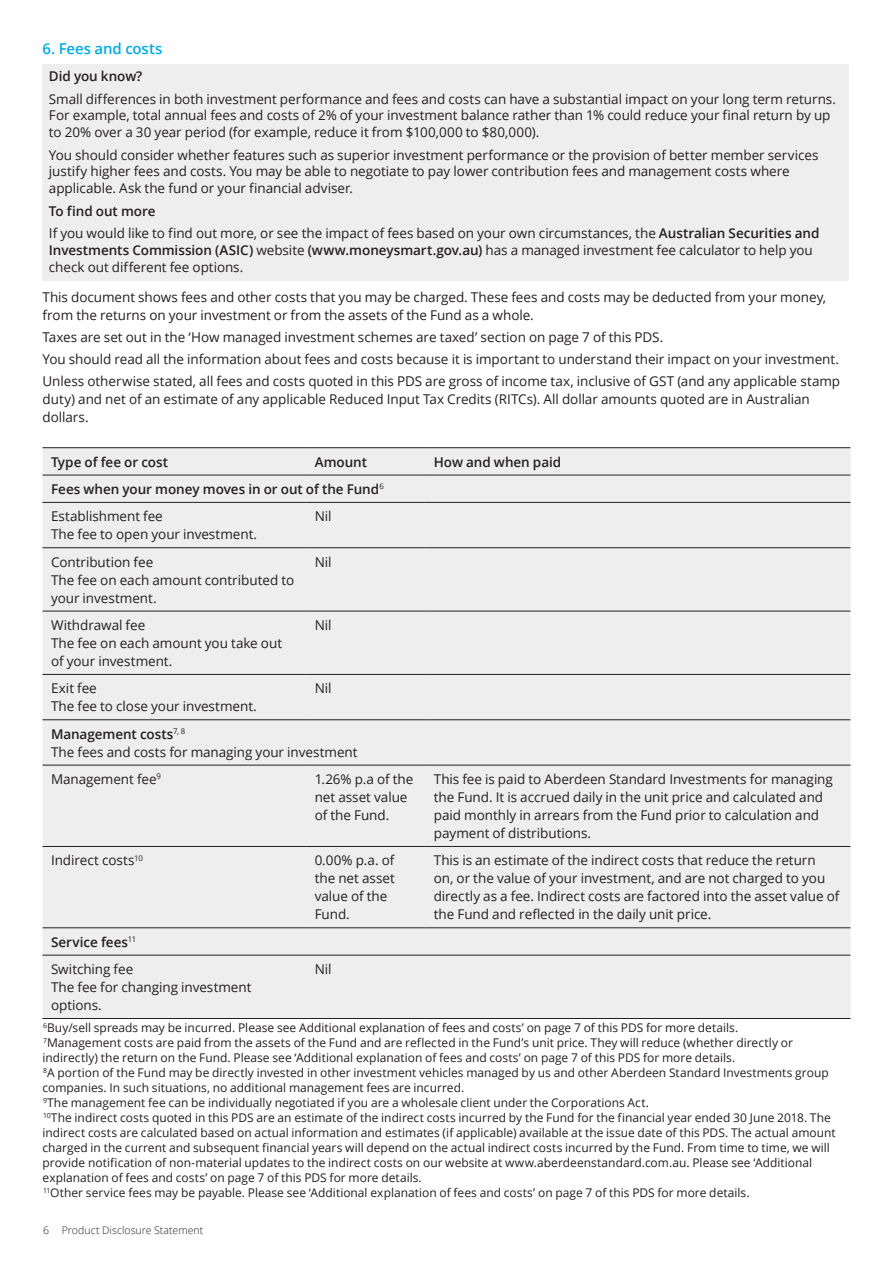
<style>
.page{position:relative;width:893px;height:1263px;background:#fff}
.page>*{position:absolute;margin:0;border:0;box-sizing:border-box;transform-origin:0 0}
._06_Subhead_2___10{font:600 15px "Open Sans";letter-spacing:-.005em;color:#00abe7}
.T2_Table_Text_9pt{font:13.5px/18px "Open Sans";letter-spacing:-.005em;color:#231f20}
._04_Body_Text___Spac{font:13.5px/16.5px "Open Sans";letter-spacing:-.005em;color:#231f20}
._03_1_Body_Text_Spac{font:13.5px/18px "Open Sans";letter-spacing:-.005em;color:#231f20}
.T2_Table_Text_9pt-2{font:600 13.5px "Open Sans";letter-spacing:-.005em;color:#231f20}
._06_Subhead_2___Blac{font:600 13.5px "Open Sans";letter-spacing:-.005em;color:#231f20}
._17_Footnote_Source{font:12px/15px "Open Sans";color:#231f20}
.t1{font:300 10.5px "Open Sans";letter-spacing:.005em;color:#231f20}
.s1{font-weight:600}
</style>
<div class="page">
<div style="left:43px;top:448px;width:807px;height:570px;background:#eeeeef"></div>
<hr style="left:43px;top:447px;width:263px;height:1px;background:#231f20">
<hr style="left:306px;top:447px;width:119px;height:1px;background:#231f20">
<hr style="left:425px;top:447px;width:425px;height:1px;background:#231f20">
<hr style="left:43px;top:475px;width:263px;height:1px;background:#231f20">
<hr style="left:306px;top:475px;width:119px;height:1px;background:#231f20">
<hr style="left:425px;top:475px;width:425px;height:1px;background:#231f20">
<hr style="left:43px;top:502px;width:263px;height:1px;background:#231f20">
<hr style="left:306px;top:502px;width:119px;height:1px;background:#231f20">
<hr style="left:425px;top:502px;width:425px;height:1px;background:#231f20">
<hr style="left:43px;top:547px;width:263px;height:1px;background:#231f20">
<hr style="left:306px;top:547px;width:119px;height:1px;background:#231f20">
<hr style="left:425px;top:547px;width:425px;height:1px;background:#231f20">
<hr style="left:43px;top:611px;width:263px;height:1px;background:#231f20">
<hr style="left:306px;top:611px;width:119px;height:1px;background:#231f20">
<hr style="left:425px;top:611px;width:425px;height:1px;background:#231f20">
<hr style="left:43px;top:674px;width:263px;height:1px;background:#231f20">
<hr style="left:306px;top:674px;width:119px;height:1px;background:#231f20">
<hr style="left:425px;top:674px;width:425px;height:1px;background:#231f20">
<hr style="left:43px;top:719px;width:263px;height:1px;background:#231f20">
<hr style="left:306px;top:719px;width:119px;height:1px;background:#231f20">
<hr style="left:425px;top:719px;width:425px;height:1px;background:#231f20">
<hr style="left:43px;top:765px;width:263px;height:1px;background:#231f20">
<hr style="left:306px;top:765px;width:119px;height:1px;background:#231f20">
<hr style="left:425px;top:765px;width:425px;height:1px;background:#231f20">
<hr style="left:43px;top:846px;width:263px;height:1px;background:#231f20">
<hr style="left:306px;top:846px;width:119px;height:1px;background:#231f20">
<hr style="left:425px;top:846px;width:425px;height:1px;background:#231f20">
<hr style="left:43px;top:927px;width:263px;height:1px;background:#231f20">
<hr style="left:306px;top:927px;width:119px;height:1px;background:#231f20">
<hr style="left:425px;top:927px;width:425px;height:1px;background:#231f20">
<hr style="left:43px;top:955px;width:263px;height:1px;background:#231f20">
<hr style="left:306px;top:955px;width:119px;height:1px;background:#231f20">
<hr style="left:425px;top:955px;width:425px;height:1px;background:#231f20">
<hr style="left:43px;top:1018px;width:263px;height:1px;background:#231f20">
<hr style="left:306px;top:1018px;width:119px;height:1px;background:#231f20">
<hr style="left:425px;top:1018px;width:425px;height:1px;background:#231f20">
<div style="left:43px;top:64px;width:806px;height:217px;background:#eeeeef"></div>
<p class="_06_Subhead_2___10" style="left:43px;top:38px;width:121px">6. Fees and costs</p>
<p class="_06_Subhead_2___Blac" style="left:49px;top:67px;width:95px">Did you know?</p>
<p class="_04_Body_Text___Spac" style="left:49px;top:90px;width:789px">Small differences in both investment performance and fees and costs can have a substantial impact on your long term returns.<br>For example, total annual fees and costs of 2% of your investment balance rather than 1% could reduce your final return by up to 20% over a 30 year period (for example, reduce it from $100,000 to $80,000).</p>
<p class="_04_Body_Text___Spac" style="left:49px;top:146px;width:771px">You should consider whether features such as superior investment performance or the provision of better member services justify higher fees and costs. You may be able to negotiate to pay lower contribution fees and management costs where applicable. Ask the fund or your financial adviser.</p>
<p class="_06_Subhead_2___Blac" style="left:49px;top:201px;width:108px">To find out more</p>
<p class="_04_Body_Text___Spac" style="left:49px;top:225px;width:772px">If you would like to find out more, or see the impact of fees based on your own circumstances, the <span class="s1">Australian Securities and<br>Investments Commission (ASIC)</span> website <span class="s1">(www.moneysmart.gov.au)</span> has a managed investment fee calculator to help you check out different fee options.</p>
<p class="_03_1_Body_Text_Spac" style="left:43px;top:287px;width:785px">This document shows fees and other costs that you may be charged. These fees and costs may be deducted from your money, from the returns on your investment or from the assets of the Fund as a whole.</p>
<p class="_03_1_Body_Text_Spac" style="left:43px;top:328px;width:622px">Taxes are set out in the ‘How managed investment schemes are taxed’ section on page 7 of this PDS.</p>
<p class="_03_1_Body_Text_Spac" style="left:43px;top:350px;width:798px">You should read all the information about fees and costs because it is important to understand their impact on your investment.</p>
<p class="_03_1_Body_Text_Spac" style="left:43px;top:372px;width:799px">Unless otherwise stated, all fees and costs quoted in this PDS are gross of income tax, inclusive of GST (and any applicable stamp duty) and net of an estimate of any applicable Reduced Input Tax Credits (RITCs). All dollar amounts quoted are in Australian dollars.</p>
<p class="T2_Table_Text_9pt-2" style="left:51px;top:452px;width:119px">Type of fee or cost</p>
<p class="T2_Table_Text_9pt-2" style="left:315px;top:452px;width:54px">Amount</p>
<p class="T2_Table_Text_9pt-2" style="left:434px;top:452px;width:129px">How and when paid</p>
<p class="T2_Table_Text_9pt-2" style="left:51px;top:480px;width:334px">Fees when your money moves in or out of the Fund<sup>6</sup></p>
<p class="T2_Table_Text_9pt" style="left:51px;top:507px;width:208px">Establishment fee<br>The fee to open your investment.</p>
<p class="T2_Table_Text_9pt" style="left:315px;top:507px;width:18px">Nil</p>
<p class="T2_Table_Text_9pt" style="left:51px;top:552px;width:245px">Contribution fee<br>The fee on each amount contributed to your investment.</p>
<p class="T2_Table_Text_9pt" style="left:315px;top:552px;width:18px">Nil</p>
<p class="T2_Table_Text_9pt" style="left:51px;top:616px;width:233px">Withdrawal fee<br>The fee on each amount you take out of your investment.</p>
<p class="T2_Table_Text_9pt" style="left:315px;top:616px;width:18px">Nil</p>
<p class="T2_Table_Text_9pt" style="left:51px;top:679px;width:207px">Exit fee<br>The fee to close your investment.</p>
<p class="T2_Table_Text_9pt" style="left:315px;top:679px;width:18px">Nil</p>
<p class="T2_Table_Text_9pt" style="left:51px;top:724px;width:308px"><span class="s1">Management costs</span><sup>7,</sup> <sup>8<br></sup>The fees and costs for managing your investment</p>
<p class="T2_Table_Text_9pt" style="left:51px;top:770px;width:112px">Management fee<sup>9</sup></p>
<p class="T2_Table_Text_9pt" style="left:315px;top:770px;width:100px">1.26% p.a of the net asset value of the Fund.</p>
<p class="T2_Table_Text_9pt" style="left:434px;top:770px;width:401px">This fee is paid to Aberdeen Standard Investments for managing the Fund. It is accrued daily in the unit price and calculated and paid monthly in arrears from the Fund prior to calculation and payment of distributions.</p>
<p class="T2_Table_Text_9pt" style="left:51px;top:851px;width:93px">Indirect costs<sup>10</sup></p>
<p class="T2_Table_Text_9pt" style="left:315px;top:851px;width:82px">0.00% p.a. of the net asset value of the<br>Fund.</p>
<p class="T2_Table_Text_9pt" style="left:434px;top:851px;width:407px">This is an estimate of the indirect costs that reduce the return<br>on, or the value of your investment, and are not charged to you directly as a fee. Indirect costs are factored into the asset value of the Fund and reflected in the daily unit price.</p>
<p class="T2_Table_Text_9pt-2" style="left:51px;top:932px;width:87px">Service fees<sup>11</sup></p>
<p class="T2_Table_Text_9pt" style="left:51px;top:960px;width:202px">Switching fee<br>The fee for changing investment options.</p>
<p class="T2_Table_Text_9pt" style="left:315px;top:960px;width:18px">Nil</p>
<p class="_17_Footnote_Source" style="left:43px;top:1020px;width:697px"><sup>6</sup>Buy/sell spreads may be incurred. Please see Additional explanation of fees and costs’ on page 7 of this PDS for more details.</p>
<p class="_17_Footnote_Source" style="left:43px;top:1035px;width:752px"><sup>7</sup>Management costs are paid from the assets of the Fund and are reflected in the Fund’s unit price. They will reduce (whether directly or indirectly) the return on the Fund. Please see ‘Additional explanation of fees and costs’ on page 7 of this PDS for more details.</p>
<p class="_17_Footnote_Source" style="left:43px;top:1065px;width:788px"><sup>8</sup>A portion of the Fund may be directly invested in other investment vehicles managed by us and other Aberdeen Standard Investments group companies. In such situations, no additional management fees are incurred.</p>
<p class="_17_Footnote_Source" style="left:43px;top:1095px;width:607px"><sup>9</sup>The management fee can be individually negotiated if you are a wholesale client under the Corporations Act.</p>
<p class="_17_Footnote_Source" style="left:43px;top:1110px;width:795px"><sup>10</sup>The indirect costs quoted in this PDS are an estimate of the indirect costs incurred by the Fund for the financial year ended 30 June 2018. The indirect costs are calculated based on actual information and estimates (if applicable) available at the issue date of this PDS. The actual amount charged in the current and subsequent financial years will depend on the actual indirect costs incurred by the Fund. From time to time, we will provide notification of non-material updates to the indirect costs on our website at www.aberdeenstandard.com.au. Please see ‘Additional explanation of fees and costs’ on page 7 of this PDS for more details.</p>
<p class="_17_Footnote_Source" style="left:43px;top:1185px;width:708px"><sup>11</sup>Other service fees may be payable. Please see ‘Additional explanation of fees and costs’ on page 7 of this PDS for more details.</p>
<p class="t1" style="left:43px;top:1223px;width:162px">6 Product Disclosure Statement</p>
</div>
